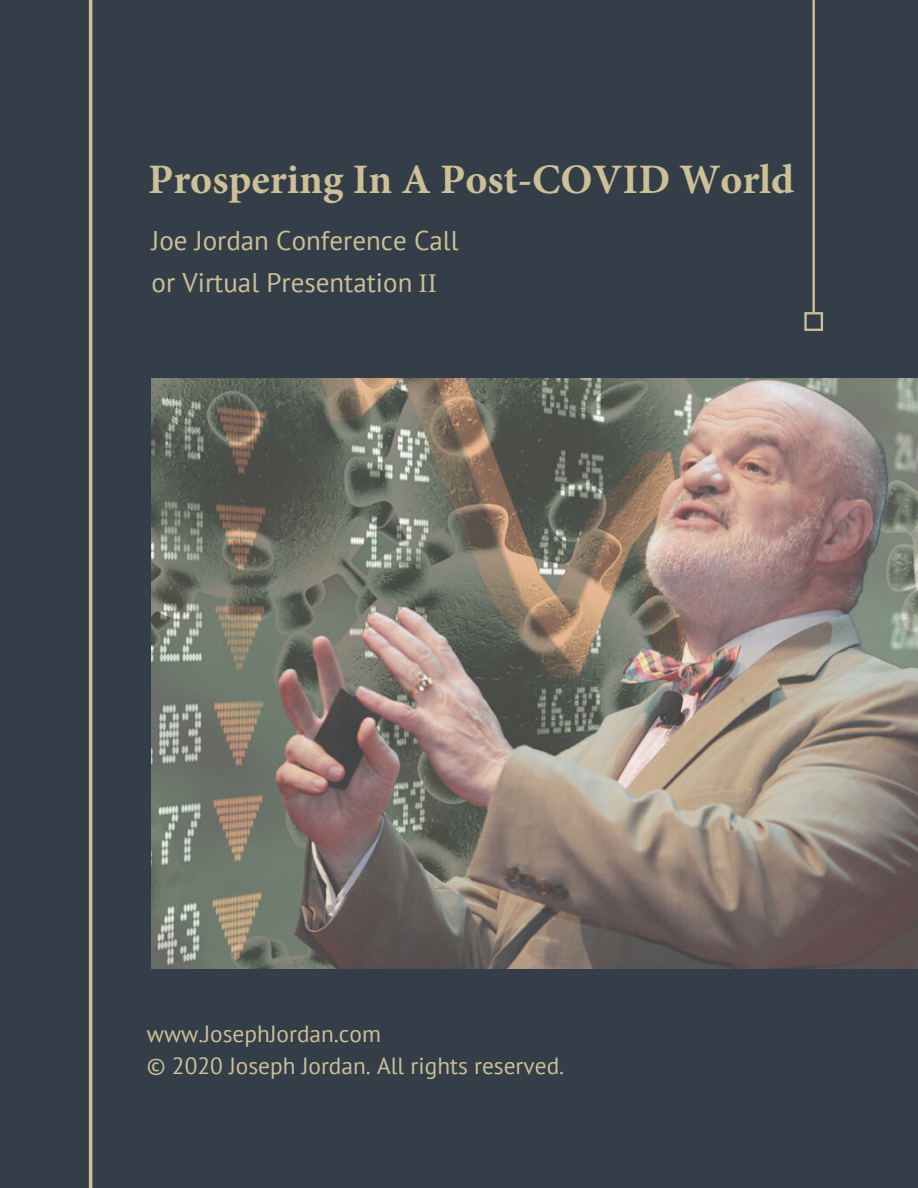
<style>
.page{position:relative;width:918px;height:1188px;background:#333e48}
.page>*{position:absolute;margin:0;border:0;box-sizing:border-box;transform-origin:0 0}
.t1{font:700 42px "Minion Pro";color:#cdbf96}
.t2{font:27px/42.3px "PT Sans";color:#cdbf96}
.t3{font:23.4px/31.8px "PT Sans";color:#cdbf96}
.s1{font-family:"Minion Pro"}
</style>
<div class="page">
<img style="left:152px;top:378px;width:766px;height:591px">
<svg style="left:88px;top:0;width:5px;height:1188px;background:#a0997f"></svg>
<svg style="left:804px;top:0;width:19px;height:331px"></svg>
<h1 class="t1" style="left:148px;top:150px;width:647px">Prospering In A Post-COVID World</h1>
<p class="t2" style="left:152px;top:219px;width:308px">Joe Jordan Conference Call or Virtual Presentation <span class="s1">II</span></p>
<p class="t3" style="left:147px;top:1018px;width:419px">www.JosephJordan.com<br>© 2020 Joseph Jordan. All rights reserved.</p>
</div>
